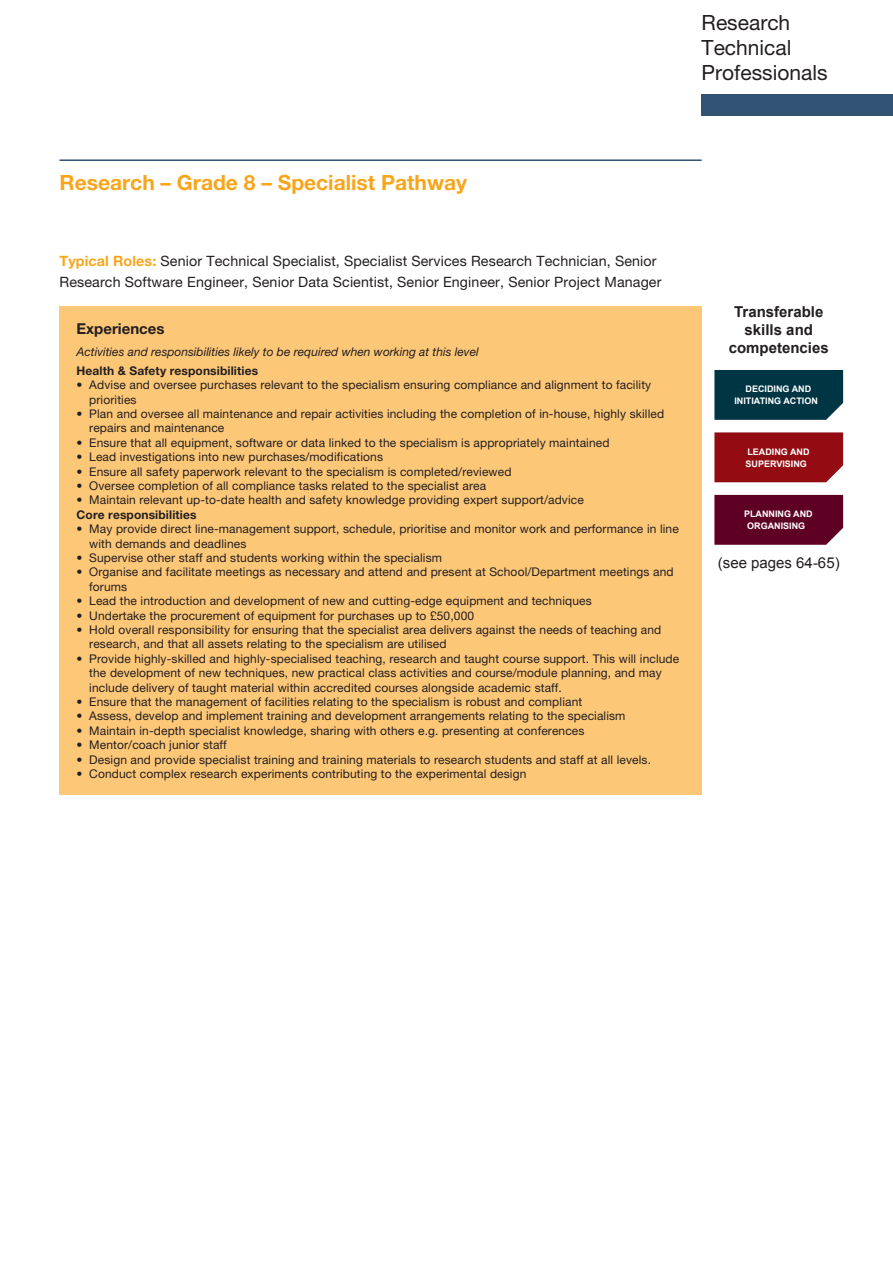
<style>
.page{position:relative;width:893px;height:1263px;background:#fff}
.page>*{position:absolute;margin:0;border:0;box-sizing:border-box;transform-origin:0 0}
.t1{font:700 21px "Helvetica Neue";color:#f9a51b}
.t2{font:21px/25.2px "Helvetica Neue";color:#231f20}
.t3{font:700 15px/18px "Arial";color:#231f20;text-align:center}
.t4{font:15px "Arial";color:#231f20}
.t5{font:700 15px "Helvetica Neue";color:#231f20}
.t6{font:14.25px/21px "Helvetica Neue";letter-spacing:.01em;color:#231f20}
.t7{font:12px/14.4px "Helvetica Neue";letter-spacing:.01em;color:#231f20}
.t8{font:12px "Helvetica Neue Italic 2";color:#231f20}
.t9{font:700 12px "Helvetica Neue";letter-spacing:.01em;color:#231f20}
.t10{font:700 9px/12px "Arial";color:#fff;text-align:center}
.s1{font-weight:700;color:#f9a51b}
</style>
<div class="page">
<div style="left:702px;top:95px;width:191px;height:21px;background:#325373"></div>
<hr style="left:60px;top:159px;width:642px;height:2px;background:#325373">
<div style="left:60px;top:306px;width:642px;height:489px;background:#fdc778"></div>
<div style="left:714px;top:370px;width:129px;height:50px;background:#003543"></div>
<div style="left:714px;top:432px;width:129px;height:50px;background:#940c12"></div>
<div style="left:714px;top:495px;width:129px;height:50px;background:#5d0023"></div>
<h1 class="t2" style="left:702px;top:9px;width:127px">Research<br>Technical<br>Professionals</h1>
<h1 class="t1" style="left:60px;top:169px;width:409px">Research – Grade 8 – Specialist Pathway</h1>
<p class="t6" style="left:60px;top:251px;width:603px"><span class="s1">Typical Roles:</span> Senior Technical Specialist, Specialist Services Research Technician, Senior<br>Research Software Engineer, Senior Data Scientist, Senior Engineer, Senior Project Manager</p>
<p class="t5" style="left:77px;top:319px;width:90px">Experiences</p>
<p class="t8" style="left:77px;top:345px;width:404px">Activities and responsibilities likely to be required when working at this level</p>
<p class="t9" style="left:77px;top:363px;width:183px">Health &amp; Safety responsibilities</p>
<p class="t7" style="left:89px;top:377px;width:563px;text-indent:-13px">• Advise and oversee purchases relevant to the specialism ensuring compliance and alignment to facility priorities</p>
<p class="t7" style="left:89px;top:406px;width:576px;text-indent:-13px">• Plan and oversee all maintenance and repair activities including the completion of in-house, highly skilled repairs and maintenance</p>
<p class="t7" style="left:77px;top:435px;width:534px">• Ensure that all equipment, software or data linked to the specialism is appropriately maintained</p>
<p class="t7" style="left:77px;top:449px;width:308px">• Lead investigations into new purchases/modifications</p>
<p class="t7" style="left:77px;top:464px;width:436px">• Ensure all safety paperwork relevant to the specialism is completed/reviewed</p>
<p class="t7" style="left:77px;top:478px;width:411px">• Oversee completion of all compliance tasks related to the specialist area</p>
<p class="t7" style="left:77px;top:493px;width:509px">• Maintain relevant up-to-date health and safety knowledge providing expert support/advice</p>
<p class="t9" style="left:77px;top:507px;width:122px">Core responsibilities</p>
<p class="t7" style="left:89px;top:521px;width:591px;text-indent:-13px">• May provide direct line-management support, schedule, prioritise and monitor work and performance in line with demands and deadlines</p>
<p class="t7" style="left:77px;top:550px;width:367px">• Supervise other staff and students working within the specialism</p>
<p class="t7" style="left:89px;top:565px;width:586px;text-indent:-13px">• Organise and facilitate meetings as necessary and attend and present at School/Department meetings and forums</p>
<p class="t7" style="left:77px;top:593px;width:517px">• Lead the introduction and development of new and cutting-edge equipment and techniques</p>
<p class="t7" style="left:77px;top:608px;width:399px">• Undertake the procurement of equipment for purchases up to £50,000</p>
<p class="t7" style="left:89px;top:622px;width:574px;text-indent:-13px">• Hold overall responsibility for ensuring that the specialist area delivers against the needs of teaching and research, and that all assets relating to the specialism are utilised</p>
<p class="t7" style="left:89px;top:651px;width:591px;text-indent:-13px">• Provide highly-skilled and highly-specialised teaching, research and taught course support. This will include the development of new techniques, new practical class activities and course/module planning, and may include delivery of taught material within accredited courses alongside academic staff.</p>
<p class="t7" style="left:77px;top:694px;width:507px">• Ensure that the management of facilities relating to the specialism is robust and compliant</p>
<p class="t7" style="left:77px;top:709px;width:550px">• Assess, develop and implement training and development arrangements relating to the specialism</p>
<p class="t7" style="left:77px;top:723px;width:509px">• Maintain in-depth specialist knowledge, sharing with others e.g. presenting at conferences</p>
<p class="t7" style="left:77px;top:737px;width:152px">• Mentor/coach junior staff</p>
<p class="t7" style="left:77px;top:752px;width:576px">• Design and provide specialist training and training materials to research students and staff at all levels.</p>
<p class="t7" style="left:77px;top:766px;width:451px">• Conduct complex research experiments contributing to the experimental design</p>
<p class="t3" style="left:729px;top:303px;width:102px">Transferable skills and competencies</p>
<p class="t10" style="left:734px;top:383px;width:85px">DECIDING AND<br>INITIATING ACTION</p>
<p class="t10" style="left:745px;top:446px;width:66px;text-align:left">LEADING AND<br>SUPERVISING</p>
<p class="t10" style="left:744px;top:508px;width:70px">PLANNING AND<br>ORGANISING</p>
<p class="t4" style="left:718px;top:553px;width:123px">(see pages 64-65)</p>
</div>
